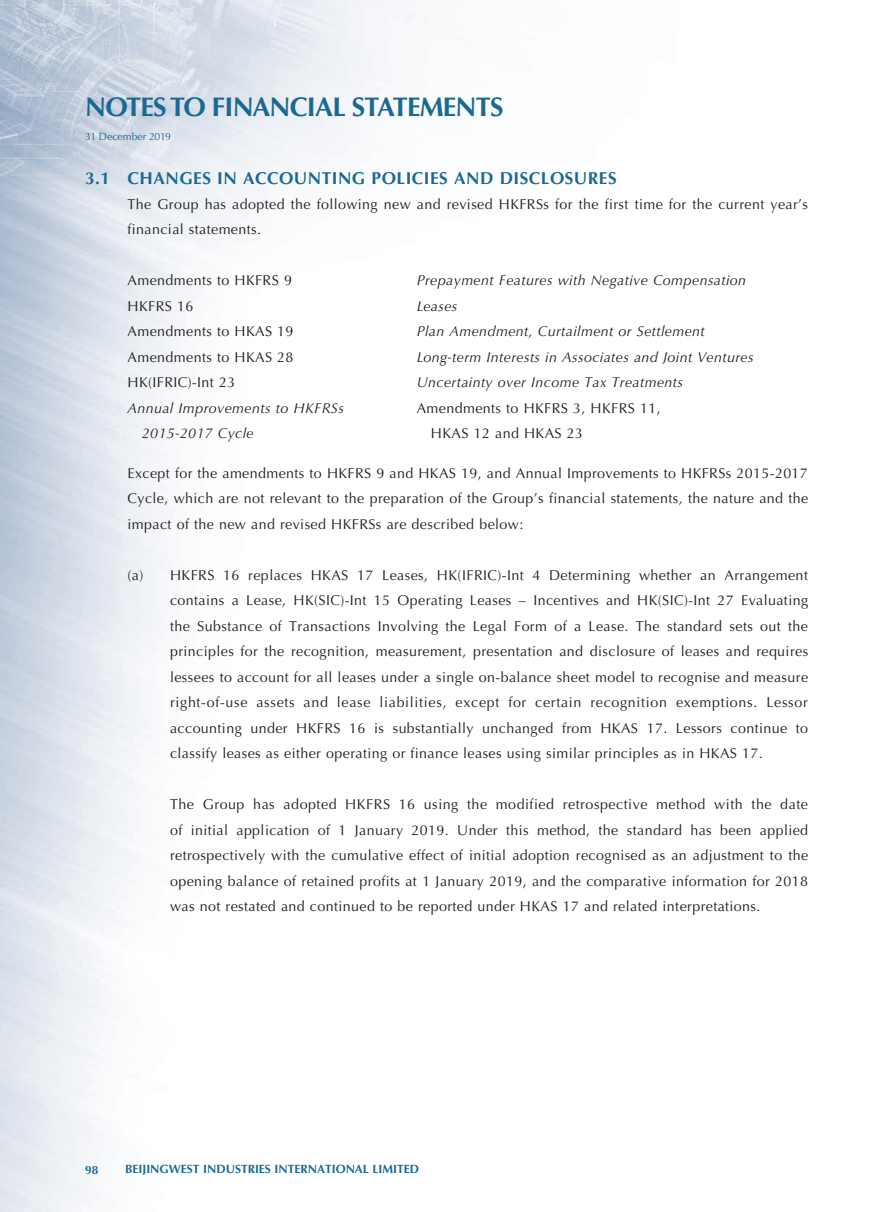
<style>
.page{position:relative;width:893px;height:1212px;background:#fff}
.page>*{position:absolute;margin:0;border:0;box-sizing:border-box;transform-origin:0 0}
.t1{font:700 27px "Optima LT Std";letter-spacing:-.03em;color:#1a6993}
._01_H1{font:700 17.25px "Optima LT Std";letter-spacing:.03em;color:#1a6993}
._00_txt{font:14.25px/25.5px "Optima LT Std";letter-spacing:.03em;color:#231f20;text-align:justify}
._50_Table_txt{font:italic 14.25px/25.5px "Optima LT Std";letter-spacing:.03em;color:#231f20}
._50_Table_txt-2{font:14.25px/25.5px "Optima LT Std";letter-spacing:.03em;color:#231f20}
.t2{font:700 12px "Optima LT Std";color:#1a6993}
.t3{font:10.5px "Optima LT Std";color:#1a6993}
</style>
<div class="page">
<img style="left:0;top:0;width:428px;height:1212px">
<h1 class="t1" style="left:85px;top:91px;width:420px">NOTES TO FINANCIAL STATEMENTS</h1>
<p class="t3" style="left:85px;top:130px;width:87px">31 December 2019</p>
<p class="_01_H1" style="left:85px;top:169px;width:533px">3.1 CHANGES IN ACCOUNTING POLICIES AND DISCLOSURES</p>
<p class="_00_txt" style="left:128px;top:191px;width:682px">The Group has adopted the following new and revised HKFRSs for the first time for the current year’s financial statements.</p>
<p class="_50_Table_txt-2" style="left:128px;top:268px;width:166px">Amendments to HKFRS 9</p>
<p class="_50_Table_txt" style="left:417px;top:268px;width:331px">Prepayment Features with Negative Compensation</p>
<p class="_50_Table_txt-2" style="left:128px;top:293px;width:67px">HKFRS 16</p>
<p class="_50_Table_txt" style="left:417px;top:293px;width:42px">Leases</p>
<p class="_50_Table_txt-2" style="left:128px;top:319px;width:167px">Amendments to HKAS 19</p>
<p class="_50_Table_txt" style="left:417px;top:319px;width:290px">Plan Amendment, Curtailment or Settlement</p>
<p class="_50_Table_txt-2" style="left:128px;top:344px;width:167px">Amendments to HKAS 28</p>
<p class="_50_Table_txt" style="left:417px;top:344px;width:338px">Long-term Interests in Associates and Joint Ventures</p>
<p class="_50_Table_txt-2" style="left:128px;top:370px;width:109px">HK(IFRIC)-Int 23</p>
<p class="_50_Table_txt" style="left:417px;top:370px;width:268px">Uncertainty over Income Tax Treatments</p>
<p class="_50_Table_txt" style="left:142px;top:395px;width:204px;text-indent:-14px">Annual Improvements to HKFRSs<br>2015-2017 Cycle</p>
<p class="_50_Table_txt-2" style="left:431px;top:395px;width:231px;text-indent:-14px">Amendments to HKFRS 3, HKFRS 11,<br>HKAS 12 and HKAS 23</p>
<p class="_00_txt" style="left:128px;top:460px;width:682px">Except for the amendments to HKFRS 9 and HKAS 19, and Annual Improvements to HKFRSs 2015-2017<br>Cycle, which are not relevant to the preparation of the Group’s financial statements, the nature and the impact of the new and revised HKFRSs are described below:</p>
<p class="_00_txt" style="left:170px;top:562px;width:640px;text-indent:-43px">(a) HKFRS 16 replaces HKAS 17 Leases, HK(IFRIC)-Int 4 Determining whether an Arrangement contains a Lease, HK(SIC)-Int 15 Operating Leases – Incentives and HK(SIC)-Int 27 Evaluating the Substance of Transactions Involving the Legal Form of a Lease. The standard sets out the principles for the recognition, measurement, presentation and disclosure of leases and requires lessees to account for all leases under a single on-balance sheet model to recognise and measure right-of-use assets and lease liabilities, except for certain recognition exemptions. Lessor accounting under HKFRS 16 is substantially unchanged from HKAS 17. Lessors continue to classify leases as either operating or finance leases using similar principles as in HKAS 17.</p>
<p class="_00_txt" style="left:170px;top:792px;width:640px">The Group has adopted HKFRS 16 using the modified retrospective method with the date of initial application of 1 January 2019. Under this method, the standard has been applied retrospectively with the cumulative effect of initial adoption recognised as an adjustment to the opening balance of retained profits at 1 January 2019, and the comparative information for 2018 was not restated and continued to be reported under HKAS 17 and related interpretations.</p>
<p class="t2" style="left:85px;top:1163px;width:15px">98</p>
<p class="t2" style="left:125px;top:1162px;width:295px">BEIJINGWEST INDUSTRIES INTERNATIONAL LIMITED</p>
</div>
